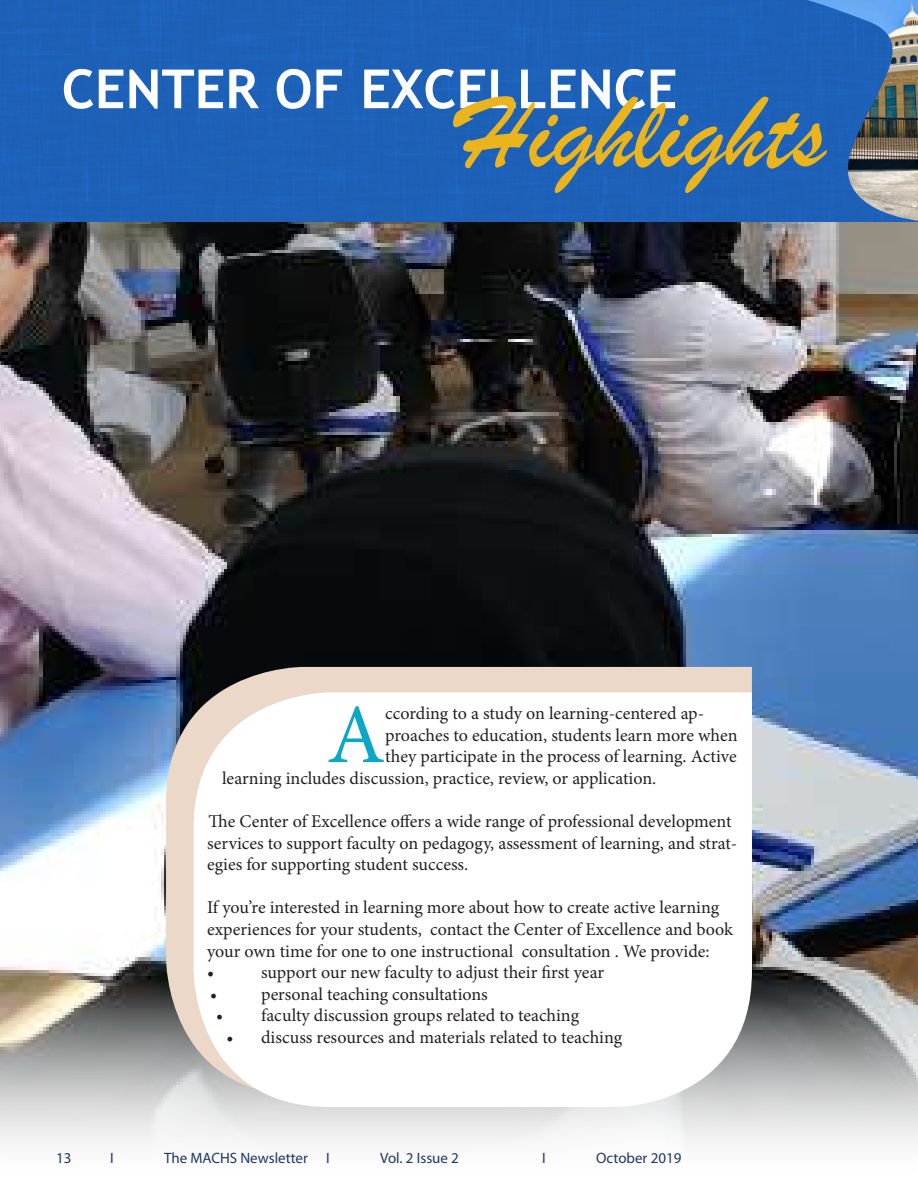
<style>
.page{position:relative;width:918px;height:1188px;background:#fff}
.page>*{position:absolute;margin:0;border:0;box-sizing:border-box;transform-origin:0 0}
.t1{font:108px "Brush Script";color:#e9b41e}
.t2{font:84.45px "Minion Pro";color:#0ca7c6}
.t3{font:700 54px "Trebuchet MS";color:#fff}
.t4{font:18px/21.6px "Minion Pro";color:#231f20}
.t5{font:15px "Myriad Pro";color:#203764}
</style>
<div class="page">
<img style="left:0;top:1px;width:918px;height:1143px">
<img style="left:0;top:0;width:1px;height:221px">
<img style="left:806px;top:0;width:112px;height:221px">
<svg style="left:166px;top:667px;width:586px;height:428px;fill:#ebd8c8"></svg>
<svg style="left:194px;top:692px;width:558px;height:415px"></svg>
<h3 class="t3" style="left:62px;top:55px;width:617px">CENTER OF EXCELLENCE</h3>
<h1 class="t1" style="left:459px;top:67px;width:368px">Highlights</h1>
<h2 class="t2" style="left:327px;top:679px;width:60px">A</h2>
<p class="t4" style="left:385px;top:702px;width:320px">ccording to a study on learning-centered ap-</p>
<p class="t4" style="left:385px;top:724px;width:354px">proaches to education, students learn more when</p>
<p class="t4" style="left:385px;top:746px;width:353px">they participate in the process of learning. Active</p>
<p class="t4" style="left:222px;top:767px;width:436px">learning includes discussion, practice, review, or application.</p>
<p class="t4" style="left:207px;top:810px;width:532px">The Center of Excellence offers a wide range of professional development services to support faculty on pedagogy, assessment of learning, and strat&shy;egies for supporting student success.</p>
<p class="t4" style="left:207px;top:897px;width:528px">If you’re interested in learning more about how to create active learning experiences for your students, contact the Center of Excellence and book your own time for one to one instructional consultation . We provide:<br>•</p>
<p class="t4" style="left:261px;top:962px;width:345px">support our new faculty to adjust their first year</p>
<p class="t4" style="left:210px;top:983px;width:9px">•</p>
<p class="t4" style="left:261px;top:983px;width:228px">personal teaching consultations</p>
<p class="t4" style="left:216px;top:1005px;width:365px">• faculty discussion groups related to teaching</p>
<p class="t4" style="left:227px;top:1026px;width:397px">• discuss resources and materials related to teaching</p>
<p class="t5" style="left:56px;top:1148px;width:17px">13</p>
<p class="t5" style="left:110px;top:1148px;width:5px">I</p>
<p class="t5" style="left:164px;top:1148px;width:167px">The MACHS Newsletter I</p>
<p class="t5" style="left:380px;top:1148px;width:80px">Vol. 2 Issue 2</p>
<p class="t5" style="left:542px;top:1148px;width:5px">I</p>
<p class="t5" style="left:596px;top:1148px;width:87px">October 2019</p>
</div>
